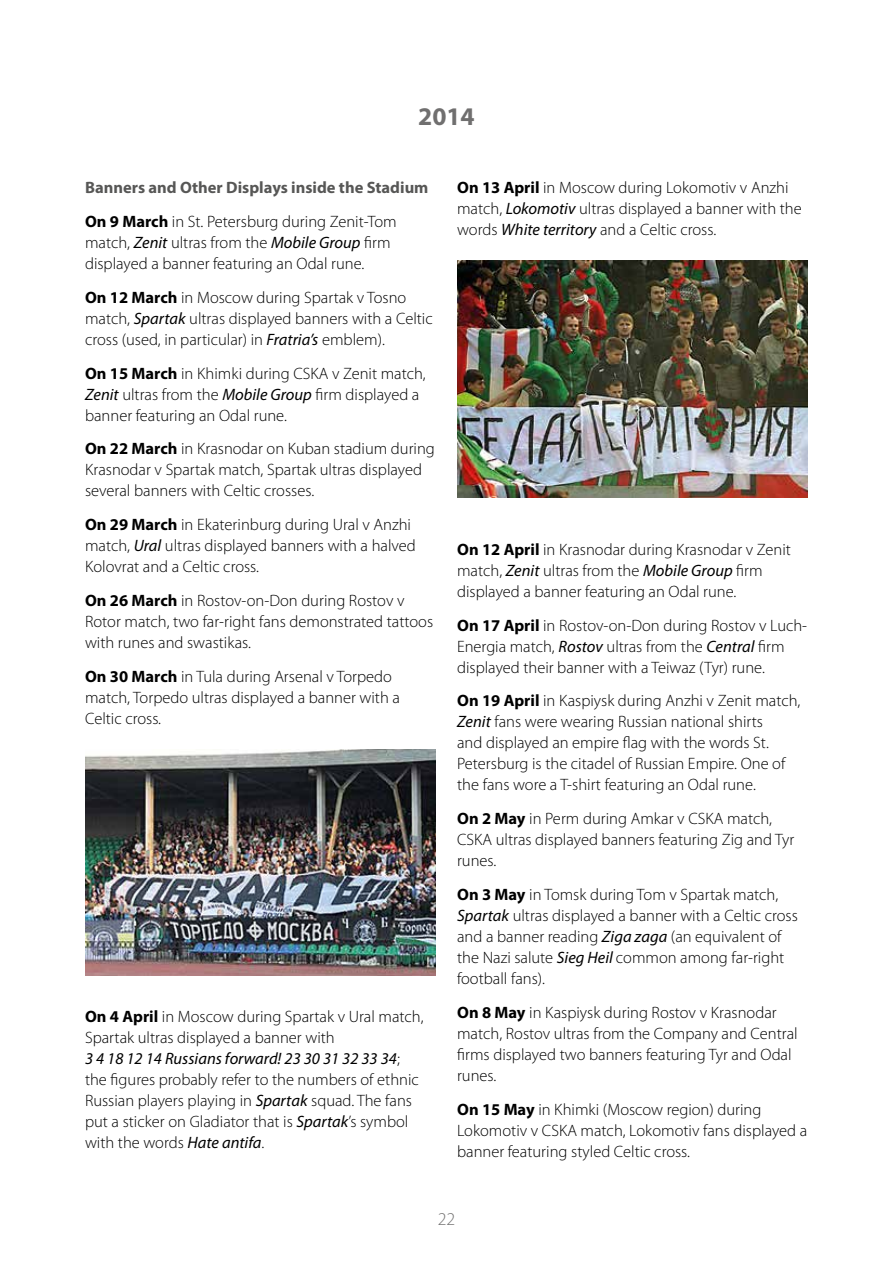
<style>
.page{position:relative;width:893px;height:1263px;background:#fff}
.page>*{position:absolute;margin:0;border:0;box-sizing:border-box;transform-origin:0 0}
.t1{font:700 25.5px "Myriad Pro";color:#706f6f}
.t2{font:300 18px "Myriad Pro";color:#706f6f}
.t3{font:300 16.5px/21px "Myriad Pro";color:#000}
.t4{font:700 16.5px/33.8px "Myriad Pro";color:#575756}
.s1{color:#000}
.s2{font-weight:300;color:#000}
.s3{font-weight:400;font-style:italic}
.s4{font-weight:700}
</style>
<div class="page">
<img style="left:85px;top:749px;width:351px;height:227px">
<img style="left:457px;top:261px;width:351px;height:236px">
<h1 class="t1" style="left:418px;top:103px;width:58px">2014</h1>
<p class="t4" style="left:85px;top:171px;width:345px">Banners and Other Displays inside the Stadium<br><span class="s1">On 9 March</span> <span class="s2">in St. Petersburg during Zenit-Tom</span></p>
<p class="t3" style="left:85px;top:232px;width:307px">match, <span class="s3">Zenit</span> ultras from the <span class="s3">Mobile Group</span> firm displayed a banner featuring an Odal rune.</p>
<p class="t3" style="left:85px;top:287px;width:349px"><span class="s4">On 12 March</span> in Moscow during Spartak v Tosno match, <span class="s3">Spartak</span> ultras displayed banners with a Celtic cross (used, in particular) in <span class="s3">Fratria’s</span> emblem).</p>
<p class="t3" style="left:85px;top:363px;width:342px"><span class="s4">On 15 March</span> in Khimki during CSKA v Zenit match,<br><span class="s3">Zenit</span> ultras from the <span class="s3">Mobile Group</span> firm displayed a banner featuring an Odal rune.</p>
<p class="t3" style="left:85px;top:439px;width:351px"><span class="s4">On 22 March</span> in Krasnodar on Kuban stadium during<br>Krasnodar v Spartak match, Spartak ultras displayed several banners with Celtic crosses.</p>
<p class="t3" style="left:85px;top:514px;width:332px"><span class="s4">On 29 March</span> in Ekaterinburg during Ural v Anzhi match, <span class="s3">Ural</span> ultras displayed banners with a halved<br>Kolovrat and a Celtic cross.</p>
<p class="t3" style="left:85px;top:590px;width:350px"><span class="s4">On 26 March</span> in Rostov-on-Don during Rostov v<br>Rotor match, two far-right fans demonstrated tattoos with runes and swastikas.</p>
<p class="t3" style="left:85px;top:666px;width:316px"><span class="s4">On 30 March</span> in Tula during Arsenal v Torpedo match, Torpedo ultras displayed a banner with a<br>Celtic cross.</p>
<p class="t3" style="left:85px;top:1006px;width:340px"><span class="s4">On 4 April</span> in Moscow during Spartak v Ural match, Spartak ultras displayed a banner with<br><span class="s3">3 4 18 12 14 Russians forward! 23 30 31 32 33 34</span>; the figures probably refer to the numbers of ethnic Russian players playing in <span class="s3">Spartak</span> squad. The fans put a sticker on Gladiator that is <span class="s3">Spartak</span>’s symbol with the words <span class="s3">Hate antifa</span>.</p>
<p class="t3" style="left:457px;top:178px;width:346px"><span class="s4">On 13 April</span> in Moscow during Lokomotiv v Anzhi match, <span class="s3">Lokomotiv</span> ultras displayed a banner with the words <span class="s3">White territory</span> and a Celtic cross.</p>
<p class="t3" style="left:457px;top:539px;width:335px"><span class="s4">On 12 April</span> in Krasnodar during Krasnodar v Zenit match, <span class="s3">Zenit</span> ultras from the <span class="s3">Mobile Group</span> firm displayed a banner featuring an Odal rune.</p>
<p class="t3" style="left:457px;top:615px;width:352px"><span class="s4">On 17 April</span> in Rostov-on-Don during Rostov v Luch-<br>Energia match, <span class="s3">Rostov</span> ultras from the <span class="s3">Central</span> firm displayed their banner with a Teiwaz (Tyr) rune.</p>
<p class="t3" style="left:457px;top:691px;width:345px"><span class="s4">On 19 April</span> in Kaspiysk during Anzhi v Zenit match, <span class="s3">Zenit</span> fans were wearing Russian national shirts<br>and displayed an empire flag with the words St.<br>Petersburg is the citadel of Russian Empire. One of the fans wore a T-shirt featuring an Odal rune.</p>
<p class="t3" style="left:457px;top:808px;width:339px"><span class="s4">On 2 May</span> in Perm during Amkar v CSKA match,<br>CSKA ultras displayed banners featuring Zig and Tyr runes.</p>
<p class="t3" style="left:457px;top:884px;width:342px"><span class="s4">On 3 May</span> in Tomsk during Tom v Spartak match, <span class="s3">Spartak</span> ultras displayed a banner with a Celtic cross and a banner reading <span class="s3">Ziga zaga</span> (an equivalent of the Nazi salute <span class="s3">Sieg Heil</span> common among far-right football fans).</p>
<p class="t3" style="left:457px;top:1002px;width:342px"><span class="s4">On 8 May</span> in Kaspiysk during Rostov v Krasnodar match, Rostov ultras from the Company and Central firms displayed two banners featuring Tyr and Odal runes.</p>
<p class="t3" style="left:457px;top:1099px;width:352px"><span class="s4">On 15 May</span> in Khimki (Moscow region) during<br>Lokomotiv v CSKA match, Lokomotiv fans displayed a banner featuring styled Celtic cross.</p>
<p class="t2" style="left:438px;top:1209px;width:19px">22</p>
</div>
